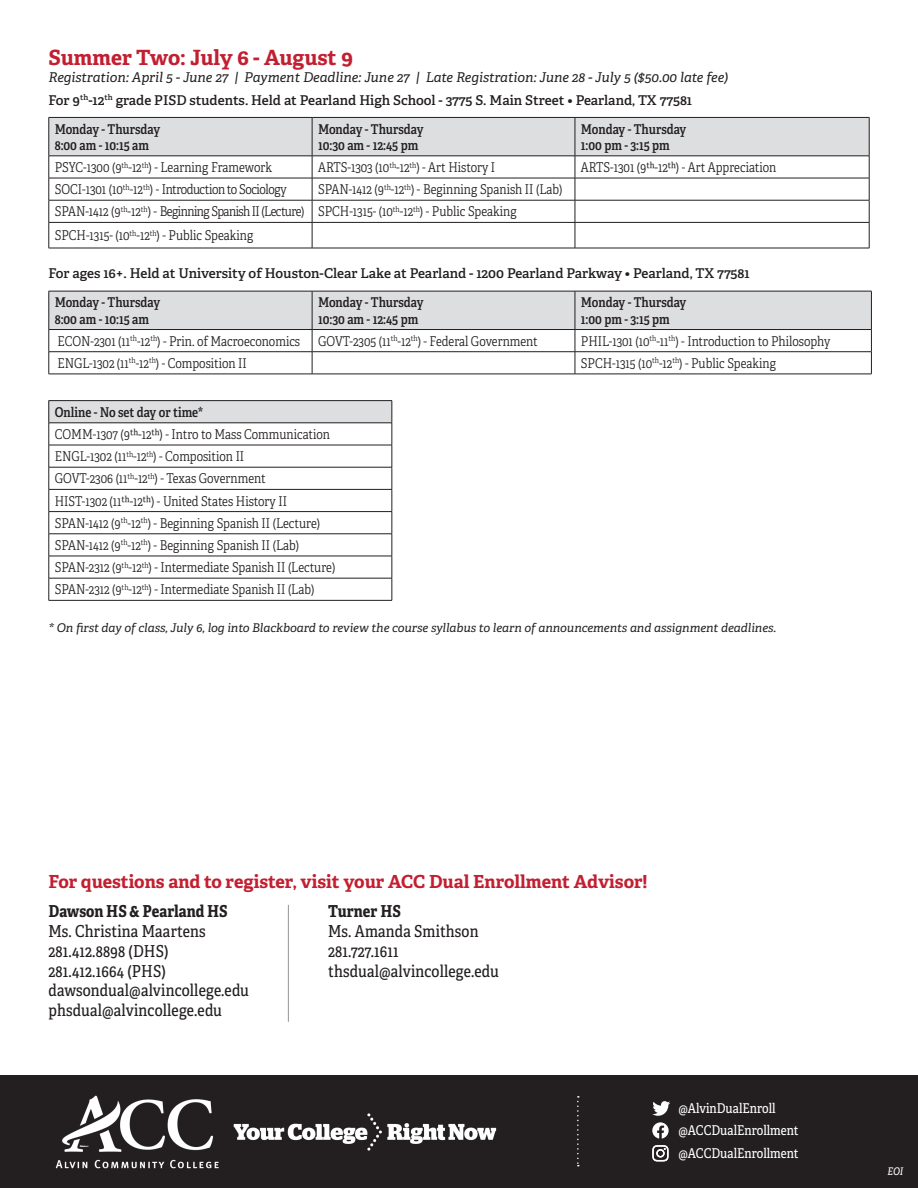
<style>
.page{position:relative;width:918px;height:1188px;background:#fff}
.page>*{position:absolute;margin:0;border:0;box-sizing:border-box;transform-origin:0 0}
.t1{font:700 21px "Adelle PE";letter-spacing:-.005em;color:#c21f31}
.t2{font:700 18px "Adelle PE";color:#c21f31}
.t3{font:16.5px "Adelle Condensed";letter-spacing:.01em;color:#231f20}
.t4{font:700 16.5px "Adelle Condensed";color:#231f20}
.t5{font:13.5px "Adelle Condensed Lt";color:#231f20}
.t6{font:13.5px "Adelle Condensed Sb";color:#231f20}
.t7{font:13.5px "Adelle PE Sb";color:#231f20}
.t8{font:italic 13.5px "Adelle PE";color:#231f20}
.t9{font:13.5px "Adelle Condensed";color:#fff}
.t10{font:13.5px "Adelle Condensed Lt";letter-spacing:-.04em;color:#231f20}
.t11{font:13.5px "Adelle Condensed Lt";letter-spacing:-.03em;color:#231f20}
.t12{font:italic 12px "Adelle PE";color:#231f20}
.t13{font:italic 10.5px "Adelle Condensed";color:#fff}
</style>
<div class="page">
<svg style="left:49px;top:117px;width:821px;height:131px"></svg>
<hr style="left:49px;top:248px;width:263px;height:1px;background:#231f20">
<hr style="left:312px;top:248px;width:263px;height:1px;background:#231f20">
<hr style="left:575px;top:248px;width:294px;height:1px;background:#231f20">
<svg style="left:49px;top:291px;width:823px;height:83px"></svg>
<hr style="left:49px;top:374px;width:263px;height:1px;background:#231f20">
<hr style="left:312px;top:374px;width:263px;height:1px;background:#231f20">
<hr style="left:575px;top:374px;width:297px;height:1px;background:#231f20">
<div style="left:0;top:1075px;width:918px;height:113px;background:#231f20"></div>
<svg style="left:652px;top:1101px;width:18px;height:15px"></svg>
<svg style="left:652px;top:1122px;width:17px;height:17px"></svg>
<svg style="left:652px;top:1145px;width:17px;height:16px"></svg>
<img style="left:55px;top:1095px;width:442px;height:74px">
<svg style="left:577px;top:1096px;width:2px;height:70px"></svg>
<div style="left:49px;top:401px;width:343px;height:22px;background:#dddee0"></div>
<hr style="left:49px;top:400px;width:343px;height:1px;background:#231f20">
<hr style="left:49px;top:423px;width:343px;height:1px;background:#231f20">
<hr style="left:49px;top:445px;width:343px;height:1px;background:#231f20">
<hr style="left:49px;top:467px;width:343px;height:1px;background:#231f20">
<hr style="left:49px;top:489px;width:343px;height:1px;background:#231f20">
<hr style="left:49px;top:511px;width:343px;height:1px;background:#231f20">
<hr style="left:49px;top:534px;width:343px;height:1px;background:#231f20">
<hr style="left:49px;top:556px;width:343px;height:1px;background:#231f20">
<hr style="left:49px;top:578px;width:343px;height:1px;background:#231f20">
<svg style="left:49px;top:401px;width:1px;height:199px"></svg>
<svg style="left:392px;top:401px;width:1px;height:199px"></svg>
<hr style="left:49px;top:600px;width:343px;height:1px;background:#231f20">
<hr style="left:288px;top:905px;width:1px;height:117px;background:#939598">
<p class="t1" style="left:49px;top:43px;width:306px">Summer Two: July 6 - August 9</p>
<p class="t8" style="left:49px;top:67px;width:681px">Registration: April 5 - June 27 | Payment Deadline: June 27 | Late Registration: June 28 - July 5 ($50.00 late fee)</p>
<p class="t7" style="left:49px;top:90px;width:645px">For 9<sup>th</sup>-12<sup>th</sup> grade PISD students. Held at Pearland High School - 3775 S. Main Street • Pearland, TX 77581</p>
<p class="t6" style="left:55px;top:119px;width:107px">Monday - Thursday</p>
<p class="t6" style="left:55px;top:135px;width:96px">8:00 am - 10:15 am</p>
<p class="t6" style="left:318px;top:119px;width:107px">Monday - Thursday</p>
<p class="t6" style="left:318px;top:135px;width:102px">10:30 am - 12:45 pm</p>
<p class="t6" style="left:581px;top:119px;width:107px">Monday - Thursday</p>
<p class="t6" style="left:581px;top:135px;width:90px">1:00 pm - 3:15 pm</p>
<p class="t5" style="left:55px;top:158px;width:219px">PSYC-1300 (9<sup>th</sup>-12<sup>th</sup>) - Learning Framework</p>
<p class="t5" style="left:318px;top:158px;width:179px">ARTS-1303 (10<sup>th</sup>-12<sup>th</sup>) - Art History I</p>
<p class="t5" style="left:581px;top:158px;width:197px">ARTS-1301 (9th-12th) - Art Appreciation</p>
<p class="t11" style="left:55px;top:180px;width:233px">SOCI-1301 (10<sup>th</sup>-12<sup>th</sup>) - Introduction to Sociology</p>
<p class="t5" style="left:318px;top:180px;width:246px">SPAN-1412 (9<sup>th</sup>-12<sup>th</sup>) - Beginning Spanish II (Lab)</p>
<p class="t10" style="left:55px;top:202px;width:251px">SPAN-1412 (9<sup>th</sup>-12<sup>th</sup>) - Beginning Spanish II (Lecture)</p>
<p class="t5" style="left:318px;top:202px;width:200px">SPCH-1315- (10<sup>th</sup>-12<sup>th</sup>) - Public Speaking</p>
<p class="t5" style="left:55px;top:226px;width:200px">SPCH-1315- (10<sup>th</sup>-12<sup>th</sup>) - Public Speaking</p>
<p class="t7" style="left:49px;top:264px;width:703px">For ages 16+. Held at University of Houston-Clear Lake at Pearland - 1200 Pearland Parkway • Pearland, TX 77581</p>
<p class="t6" style="left:55px;top:293px;width:107px">Monday - Thursday</p>
<p class="t6" style="left:55px;top:309px;width:96px">8:00 am - 10:15 am</p>
<p class="t6" style="left:318px;top:293px;width:107px">Monday - Thursday</p>
<p class="t6" style="left:318px;top:309px;width:102px">10:30 am - 12:45 pm</p>
<p class="t6" style="left:581px;top:293px;width:107px">Monday - Thursday</p>
<p class="t6" style="left:581px;top:309px;width:90px">1:00 pm - 3:15 pm</p>
<p class="t5" style="left:57px;top:331px;width:244px">ECON-2301 (11<sup>th</sup>-12<sup>th</sup>) - Prin. of Macroeconomics</p>
<p class="t5" style="left:318px;top:331px;width:221px">GOVT-2305 (11<sup>th</sup>-12<sup>th</sup>) - Federal Government</p>
<p class="t5" style="left:581px;top:331px;width:251px">PHIL-1301 (10<sup>th</sup>-11<sup>th</sup>) - Introduction to Philosophy</p>
<p class="t5" style="left:57px;top:354px;width:191px">ENGL-1302 (11<sup>th</sup>-12<sup>th</sup>) - Composition II</p>
<p class="t5" style="left:581px;top:354px;width:197px">SPCH-1315 (10<sup>th</sup>-12<sup>th</sup>) - Public Speaking</p>
<p class="t6" style="left:55px;top:402px;width:150px">Online - No set day or time*</p>
<p class="t5" style="left:55px;top:425px;width:277px">COMM-1307 (9th-12th) - Intro to Mass Communication</p>
<p class="t5" style="left:55px;top:447px;width:191px">ENGL-1302 (11<sup>th</sup>-12<sup>th</sup>) - Composition II</p>
<p class="t5" style="left:55px;top:469px;width:212px">GOVT-2306 (11<sup>th</sup>-12<sup>th</sup>) - Texas Government</p>
<p class="t5" style="left:55px;top:491px;width:234px">HIST-1302 (11th-12th) - United States History II</p>
<p class="t5" style="left:55px;top:513px;width:267px">SPAN-1412 (9<sup>th</sup>-12<sup>th</sup>) - Beginning Spanish II (Lecture)</p>
<p class="t5" style="left:55px;top:536px;width:246px">SPAN-1412 (9<sup>th</sup>-12<sup>th</sup>) - Beginning Spanish II (Lab)</p>
<p class="t5" style="left:55px;top:558px;width:282px">SPAN-2312 (9<sup>th</sup>-12<sup>th</sup>) - Intermediate Spanish II (Lecture)</p>
<p class="t5" style="left:55px;top:580px;width:261px">SPAN-2312 (9<sup>th</sup>-12<sup>th</sup>) - Intermediate Spanish II (Lab)</p>
<p class="t12" style="left:49px;top:619px;width:729px">* On first day of class, July 6, log into Blackboard to review the course syllabus to learn of announcements and assignment deadlines.</p>
<p class="t2" style="left:49px;top:869px;width:601px">For questions and to register, visit your ACC Dual Enrollment Advisor!</p>
<p class="t4" style="left:49px;top:899px;width:181px">Dawson HS &amp; Pearland HS</p>
<p class="t3" style="left:49px;top:919px;width:159px">Ms. Christina Maartens</p>
<p class="t3" style="left:49px;top:939px;width:122px">281.412.8898 (DHS)</p>
<p class="t3" style="left:49px;top:959px;width:119px">281.412.1664 (PHS)</p>
<p class="t3" style="left:49px;top:979px;width:202px">dawsondual@alvincollege.edu</p>
<p class="t3" style="left:49px;top:999px;width:175px">phsdual@alvincollege.edu</p>
<p class="t4" style="left:328px;top:899px;width:74px">Turner HS</p>
<p class="t3" style="left:328px;top:919px;width:152px">Ms. Amanda Smithson</p>
<p class="t3" style="left:328px;top:939px;width:72px">281.727.1611</p>
<p class="t3" style="left:328px;top:959px;width:172px">thsdual@alvincollege.edu</p>
<p class="t9" style="left:678px;top:1099px;width:99px">@AlvinDualEnroll</p>
<p class="t9" style="left:678px;top:1121px;width:122px">@ACCDualEnrollment</p>
<p class="t9" style="left:678px;top:1143px;width:122px">@ACCDualEnrollment</p>
<p class="t13" style="left:887px;top:1163px;width:17px">EOI</p>
</div>
